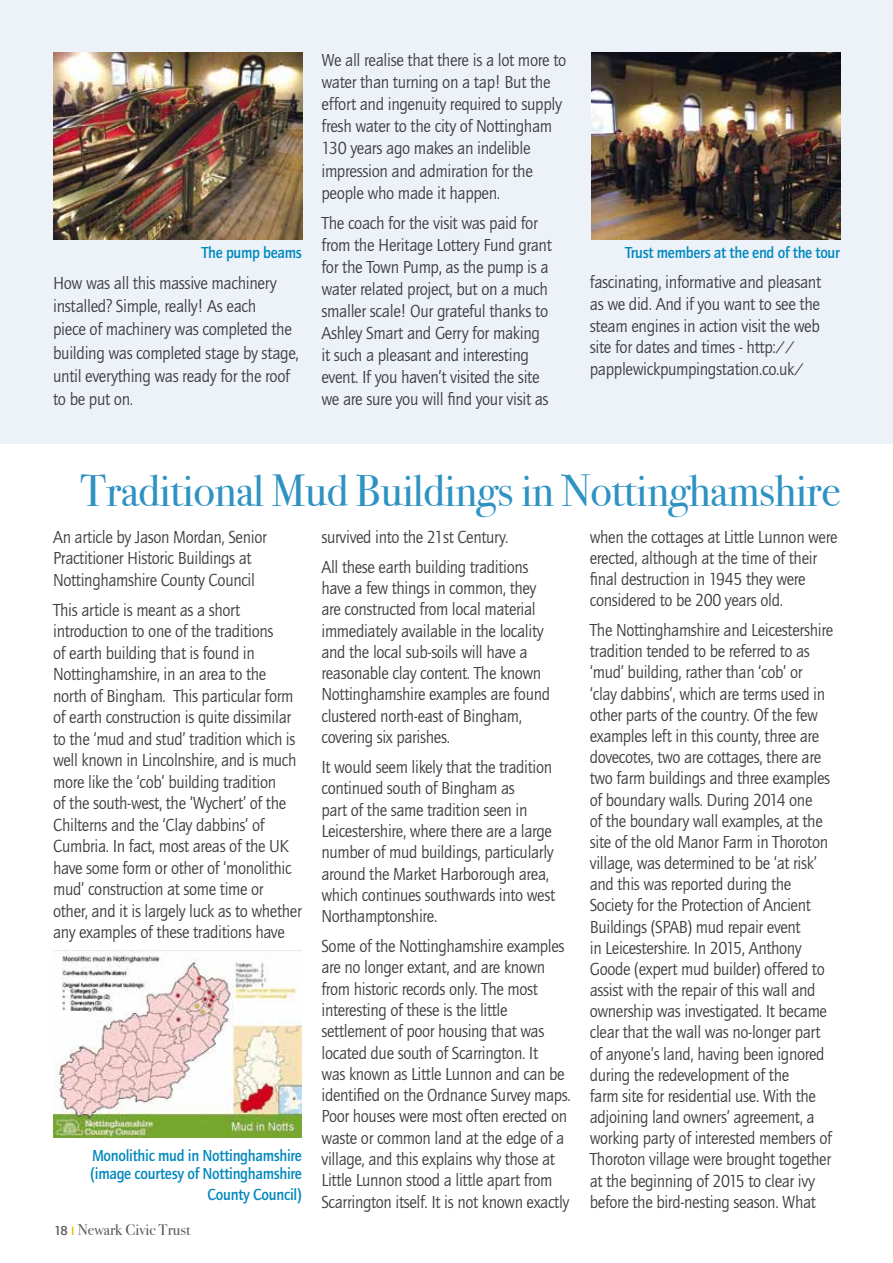
<style>
.page{position:relative;width:893px;height:1263px;background:#fff}
.page>*{position:absolute;margin:0;border:0;box-sizing:border-box;transform-origin:0 0}
.t1{font:45px "Bodoni Svty Two OSITCTT Book";letter-spacing:-.01em;color:#2e92c3}
.t2{font:18px/21.1px "Quay Sans EF";letter-spacing:-.02em;color:#3e3d40;scale:.94 1}
.t3{font:18px/22px "Quay Sans EF";letter-spacing:-.02em;color:#3e3d40;scale:.95 1}
.t4{font:500 16.5px/18px "Quay Sans EF";letter-spacing:-.02em;color:#0088bd;scale:.93 1}
.t5{font:15.6px "Bodoni Svty Two OSITCTT Book";color:#58585a}
.s1{font-family:"Quay Sans EF";font-weight:500;font-size:13.35px}
.s2{font-family:"Quay Sans EF";font-weight:500;font-size:12.45px;color:#dabe00}
</style>
<div class="page">
<div style="left:0;top:0;width:893px;height:444px;background:#ecf2f8"></div>
<img style="left:54px;top:53px;width:248px;height:186px">
<img style="left:592px;top:53px;width:248px;height:186px">
<img style="left:53px;top:951px;width:249px;height:186px">
<p class="t3" style="left:321px;top:50px;width:259px">We all realise that there is a lot more to water than turning on a tap! But the effort and ingenuity required to supply fresh water to the city of Nottingham 130 years ago makes an indelible impression and admiration for the people who made it happen.</p>
<p class="t3" style="left:321px;top:212px;width:244px">The coach for the visit was paid for from the Heritage Lottery Fund grant for the Town Pump, as the pump is a water related project, but on a much smaller scale! Our grateful thanks to Ashley Smart and Gerry for making it such a pleasant and interesting event. If you haven’t visited the site we are sure you will find your visit as</p>
<p class="t4" style="left:201px;top:244px;width:110px">The pump beams</p>
<p class="t4" style="left:625px;top:244px;width:232px">Trust members at the end of the tour</p>
<p class="t3" style="left:590px;top:272px;width:245px">fascinating, informative and pleasant as we did. And if you want to see the steam engines in action visit the web site for dates and times - http:// papplewickpumpingstation.co.uk/</p>
<p class="t3" style="left:53px;top:271px;width:260px;line-height:23.4px">How was all this massive machinery installed? Simple, really! As each<br>piece of machinery was completed the building was completed stage by stage, until everything was ready for the roof to be put on.</p>
<h1 class="t1" style="left:80px;top:464px;width:762px">Traditional Mud Buildings in Nottinghamshire</h1>
<p class="t2" style="left:53px;top:526px;width:229px">An article by Jason Mordan, Senior<br>Practitioner Historic Buildings at<br>Nottinghamshire County Council</p>
<p class="t2" style="left:53px;top:599px;width:266px">This article is meant as a short introduction to one of the traditions<br>of earth building that is found in Nottinghamshire, in an area to the north of Bingham. This particular form of earth construction is quite dissimilar to the ‘mud and stud’ tradition which is well known in Lincolnshire, and is much more like the ‘cob’ building tradition<br>of the south-west, the ‘Wychert’ of the Chilterns and the ‘Clay dabbins’ of Cumbria. In fact, most areas of the UK have some form or other of ‘monolithic mud’ construction at some time or other, and it is largely luck as to whether any examples of these traditions have</p>
<p class="t2" style="left:321px;top:522px;width:222px;line-height:29.8px">survived into the 21st Century.<br>All these earth building traditions</p>
<p class="t2" style="left:321px;top:578px;width:245px">have a few things in common, they are constructed from local material immediately available in the locality and the local sub-soils will have a reasonable clay content. The known Nottinghamshire examples are found clustered north-east of Bingham, covering six parishes.</p>
<p class="t2" style="left:321px;top:757px;width:250px">It would seem likely that the tradition continued south of Bingham as<br>part of the same tradition seen in Leicestershire, where there are a large number of mud buildings, particularly around the Market Harborough area, which continues southwards into west Northamptonshire.</p>
<p class="t2" style="left:321px;top:936px;width:267px">Some of the Nottinghamshire examples are no longer extant, and are known from historic records only. The most interesting of these is the little settlement of poor housing that was located due south of Scarrington. It<br>was known as Little Lunnon and can be identified on the Ordnance Survey maps.<br>Poor houses were most often erected on waste or common land at the edge of a village, and this explains why those at Little Lunnon stood a little apart from Scarrington itself. It is not known exactly</p>
<p class="t2" style="left:590px;top:527px;width:265px">when the cottages at Little Lunnon were erected, although at the time of their final destruction in 1945 they were considered to be 200 years old.</p>
<p class="t2" style="left:590px;top:620px;width:260px">The Nottinghamshire and Leicestershire tradition tended to be referred to as ‘mud’ building, rather than ‘cob’ or ‘clay dabbins’, which are terms used in other parts of the country. Of the few examples left in this county, three are dovecotes, two are cottages, there are two farm buildings and three examples of boundary walls. During 2014 one<br>of the boundary wall examples, at the site of the old Manor Farm in Thoroton village, was determined to be ‘at risk’ and this was reported during the Society for the Protection of Ancient Buildings (SPAB) mud repair event<br>in Leicestershire. In 2015, Anthony Goode (expert mud builder) offered to assist with the repair of this wall and ownership was investigated. It became clear that the wall was no-longer part of anyone’s land, having been ignored during the redevelopment of the<br>farm site for residential use. With the adjoining land owners’ agreement, a working party of interested members of Thoroton village were brought together at the beginning of 2015 to clear ivy before the bird-nesting season. What</p>
<p class="t4" style="left:90px;top:1147px;width:229px">Monolithic mud in Nottinghamshire (image courtesy of Nottinghamshire</p>
<p class="t4" style="left:208px;top:1186px;width:103px">County Council)</p>
<p class="t5" style="left:54px;top:1220px;width:138px"><span class="s1">18</span> <span class="s2">I</span> Newark Civic Trust</p>
</div>
